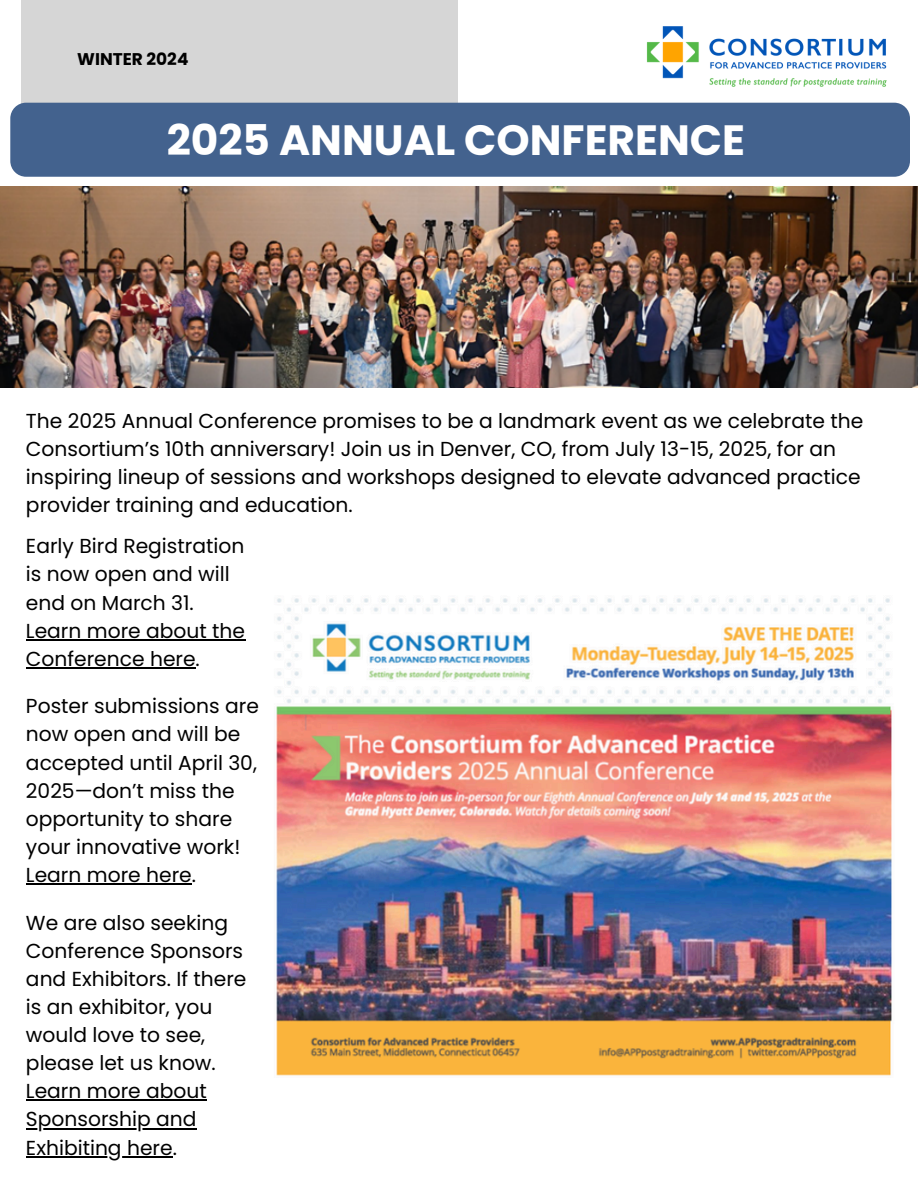
<style>
.page{position:relative;width:918px;height:1188px;background:#fff}
.page>*{position:absolute;margin:0;border:0;box-sizing:border-box;transform-origin:0 0}
.t1{font:700 42.3px "Poppins";color:#fff}
.t2{font:20.25px/28.2px "Poppins";color:#000}
.t3{font:700 16.95px "Poppins";color:#000}
</style>
<div class="page">
<div style="left:22px;top:0;width:436px;height:165px;background:#d6d6d6"></div>
<img style="left:0;top:187px;width:917px;height:201px">
<img style="left:628px;top:26px;width:275px;height:79px">
<div style="left:10px;top:103px;width:900px;height:74px;background:#43628e;border-radius:16px"></div>
<img style="left:276px;top:598px;width:616px;height:478px">
<hr style="left:26px;top:639px;width:219px;height:2px;background:#000">
<hr style="left:26px;top:667px;width:170px;height:2px;background:#000">
<hr style="left:26px;top:883px;width:166px;height:2px;background:#000">
<hr style="left:26px;top:1100px;width:181px;height:1px;background:#000">
<hr style="left:26px;top:1128px;width:170px;height:2px;background:#000">
<hr style="left:26px;top:1156px;width:147px;height:2px;background:#000">
<h1 class="t3" style="left:77px;top:47px;width:113px">WINTER 2024</h1>
<p class="t1" style="left:167px;top:110px;width:580px">2025 ANNUAL CONFERENCE</p>
<p class="t2" style="left:26px;top:407px;width:839px">The 2025 Annual Conference promises to be a landmark event as we celebrate the Consortium’s 10th anniversary! Join us in Denver, CO, from July 13-15, 2025, for an inspiring lineup of sessions and workshops designed to elevate advanced practice provider training and education.</p>
<h2 class="t2" style="left:26px;top:532px;width:221px">Early Bird Registration is now open and will end on March 31.<br>Learn more about the<br>Conference here.</h2>
<h2 class="t2" style="left:26px;top:692px;width:234px">Poster submissions are now open and will be accepted until April 30,<br>2025—don’t miss the opportunity to share your innovative work!<br>Learn more here.</h2>
<h2 class="t2" style="left:26px;top:908px;width:222px">We are also seeking<br>Conference Sponsors and Exhibitors. If there is an exhibitor, you would love to see, please let us know.<br>Learn more about</h2>
<h2 class="t2" style="left:26px;top:1105px;width:172px">Sponsorship and</h2>
<p class="t2" style="left:26px;top:1133px;width:152px">Exhibiting here.</p>
</div>
